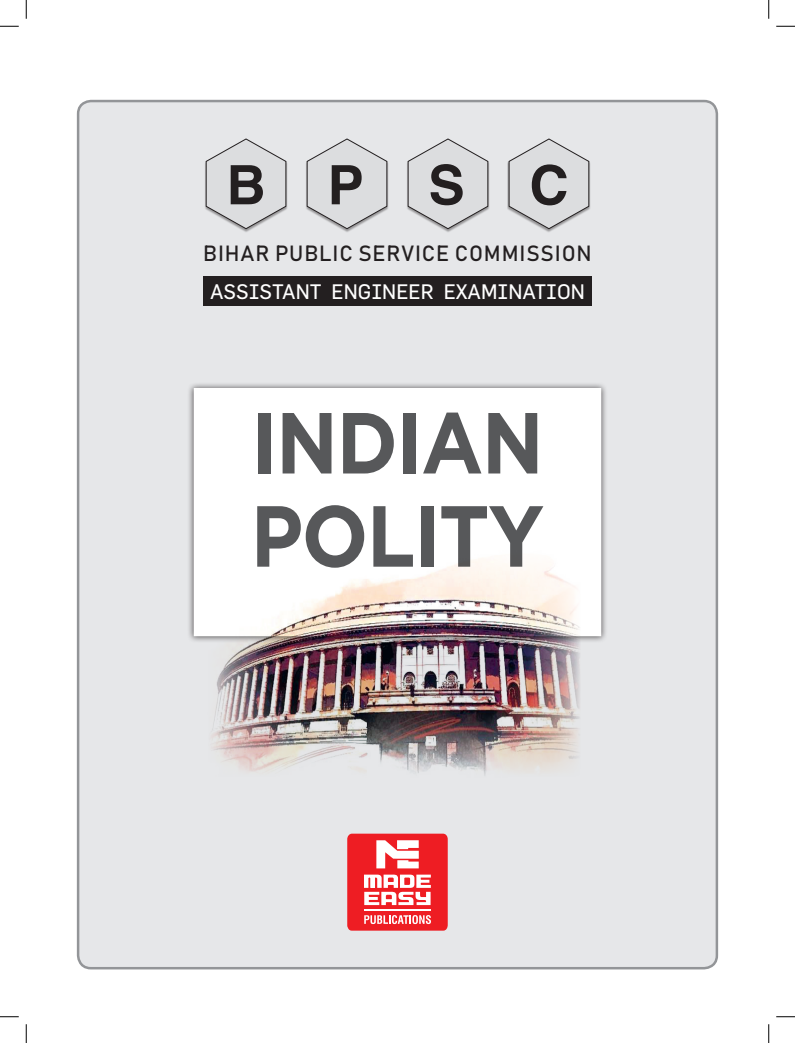
<style>
.page{position:relative;width:795px;height:1043px;background:#fff}
.page>*{position:absolute;margin:0;border:0;box-sizing:border-box;transform-origin:0 0}
.t1{font:700 86.38px/93.1px "Gotham";letter-spacing:-.02em;color:#57585a;scale:.91 1}
.t2{font:700 54.38px "Helvetica";color:#231f20}
.t3{font:21.75px "Bahnschrift";letter-spacing:.04em;color:#231f20}
.t4{font:20.62px "Flama";color:#fff}
</style>
<div class="page">
<div style="left:78px;top:101px;width:639px;height:867px;background:#e6e7e9;border-radius:13px"></div>
<div style="left:203px;top:276px;width:389px;height:30px;background:#231f20"></div>
<div style="left:204px;top:139px;width:84px;height:94px;background:#231f20;opacity:.4"></div>
<svg style="left:205px;top:138px;width:82px;height:91px"></svg>
<div style="left:305px;top:139px;width:84px;height:94px;background:#231f20;opacity:.4"></div>
<svg style="left:306px;top:138px;width:82px;height:91px"></svg>
<div style="left:406px;top:139px;width:84px;height:94px;background:#231f20;opacity:.4"></div>
<svg style="left:407px;top:138px;width:82px;height:91px"></svg>
<div style="left:507px;top:139px;width:84px;height:94px;background:#231f20;opacity:.4"></div>
<svg style="left:508px;top:138px;width:82px;height:91px"></svg>
<svg style="left:347px;top:833px;width:101px;height:97px;background:#f25a5e"></svg>
<div style="left:188px;top:382px;width:420px;height:260px;background:#231f20;opacity:.75"></div>
<div style="left:194px;top:388px;width:407px;height:248px;background:#fff"></div>
<img style="left:201px;top:539px;width:387px;height:236px">
<svg style="left:0;top:25px;width:19px;height:2px"></svg>
<svg style="left:776px;top:25px;width:19px;height:2px"></svg>
<svg style="left:0;top:1016px;width:19px;height:1px"></svg>
<svg style="left:776px;top:1016px;width:19px;height:1px"></svg>
<svg style="left:25px;top:0;width:2px;height:19px"></svg>
<svg style="left:25px;top:1024px;width:2px;height:18px"></svg>
<svg style="left:768px;top:0;width:2px;height:19px"></svg>
<svg style="left:768px;top:1024px;width:2px;height:18px"></svg>
<p class="t2" style="left:226px;top:141px;width:41px">B</p>
<p class="t2" style="left:327px;top:141px;width:38px">P</p>
<p class="t2" style="left:428px;top:141px;width:38px">S</p>
<p class="t2" style="left:529px;top:141px;width:41px">C</p>
<p class="t3" style="left:203px;top:239px;width:390px">BIHAR PUBLIC SERVICE COMMISSION</p>
<p class="t4" style="left:210px;top:279px;width:376px">ASSISTANT ENGINEER EXAMINATION</p>
<p class="t1" style="left:251px;top:394px;width:324px">INDIAN<br>POLITY</p>
</div>
